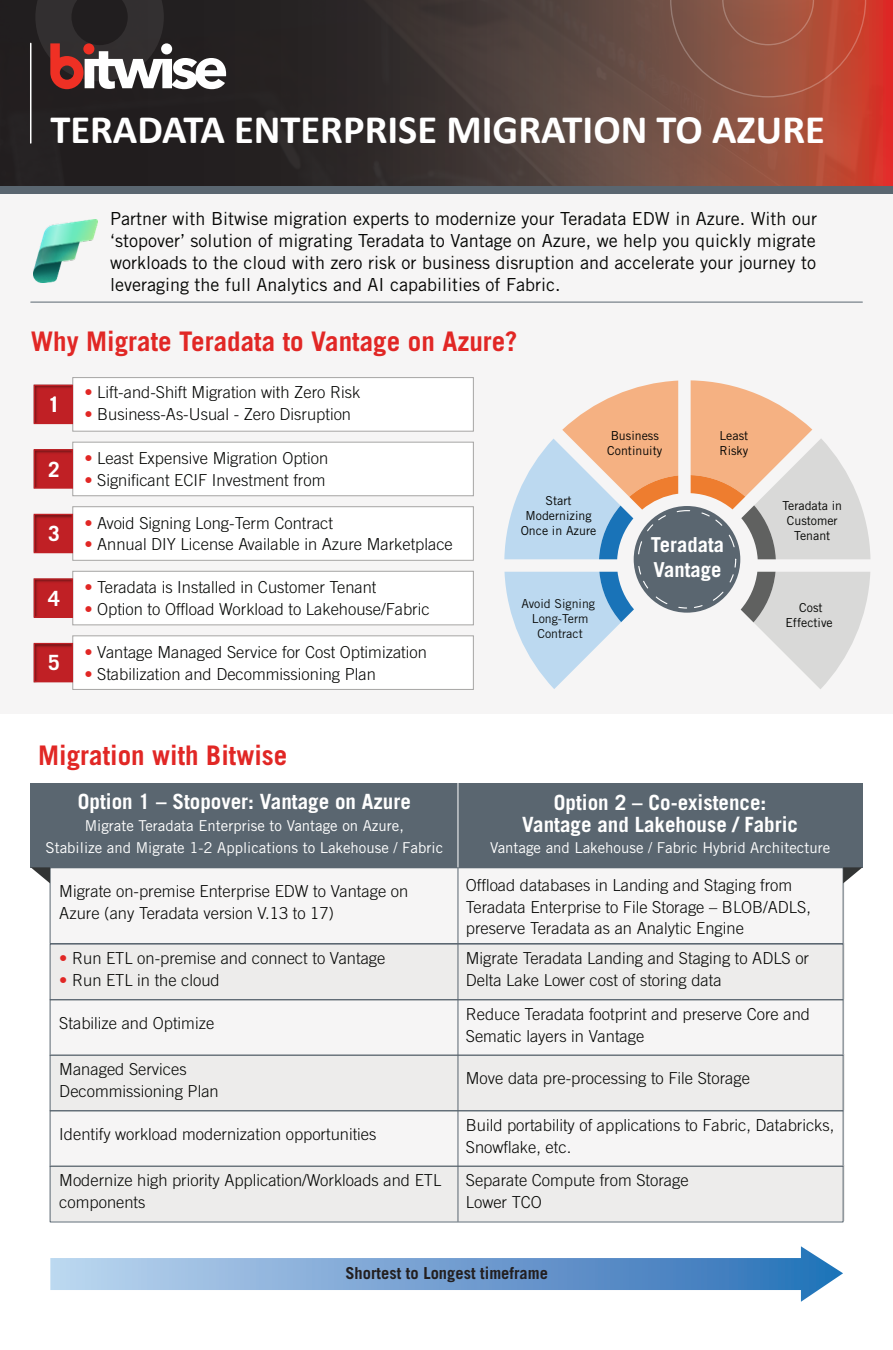
<style>
.page{position:relative;width:893px;height:1350px;background:#fff}
.page>*{position:absolute;margin:0;border:0;box-sizing:border-box;transform-origin:0 0}
.t1{font:700 40.5px "Calibri";color:#fff}
.t2{font:700 27px "Trade Gothic LT Std";color:#e12725}
.t3{font:700 21px/21.8px "Trade Gothic LT Std";color:#fff;text-align:center}
.t4{font:700 20.7px/24.8px "Trade Gothic LT Std";color:#fff}
.t5{font:18px/21.8px "Trade Gothic LT Std";color:#050604;text-align:justify}
.t6{font:300 16.5px/21.8px "Trade Gothic LT Std";color:#050604}
.t7{font:700 16.5px "Trade Gothic LT Std";color:#231f20}
.t8{font:15px/21.8px "Trade Gothic LT Std";color:#fff;text-align:center}
.t9{font:12.45px/14.9px "Trade Gothic LT Std";color:#040503;text-align:center}
.s1{color:#e12725}
</style>
<div class="page">
<div style="left:49px;top:867px;width:795px;height:76px;background:#f6f5f5"></div>
<div style="left:0;top:194px;width:893px;height:520px;background:#f6f5f5"></div>
<svg style="left:0;top:0;width:893px;height:185px;background:#4e3530"></svg>
<div style="left:0;top:186px;width:893px;height:8px;background:#5a6670"></div>
<svg style="left:504px;top:572px;width:130px;height:117px"></svg>
<svg style="left:691px;top:380px;width:179px;height:179px"></svg>
<svg style="left:741px;top:572px;width:129px;height:117px"></svg>
<svg style="left:504px;top:380px;width:174px;height:179px"></svg>
<div style="left:634px;top:506px;width:106px;height:106px;background:#5a6670;border-radius:50%"></div>
<div style="left:458px;top:783px;width:404px;height:84px;background:#5a6670"></div>
<div style="left:31px;top:783px;width:427px;height:84px;background:#5a6670"></div>
<svg style="left:31px;top:867px;width:19px;height:16px"></svg>
<svg style="left:843px;top:867px;width:19px;height:16px"></svg>
<svg style="left:670px;top:0;width:196px;height:97px;background:#9c5240"></svg>
<hr style="left:458px;top:783px;width:1px;height:84px;background:#fff">
<hr style="left:30px;top:43px;width:1px;height:100px;background:#fff">
<svg style="left:35px;top:0;width:191px;height:89px"></svg>
<img style="left:34px;top:219px;width:63px;height:64px">
<hr style="left:31px;top:302px;width:831px;height:1px;background:#5a6670">
<div style="left:72px;top:377px;width:402px;height:54px;background:#fff;border:1px solid #a6a5a4"></div>
<img style="left:36px;top:387px;width:35px;height:35px">
<div style="left:34px;top:385px;width:39px;height:39px;border:1px solid #c02025"></div>
<div style="left:72px;top:442px;width:402px;height:54px;background:#fff;border:1px solid #a6a5a4"></div>
<img style="left:36px;top:451px;width:35px;height:36px">
<div style="left:34px;top:449px;width:39px;height:40px;border:1px solid #c02025"></div>
<div style="left:72px;top:506px;width:402px;height:55px;background:#fff;border:1px solid #a6a5a4"></div>
<img style="left:36px;top:516px;width:35px;height:35px">
<div style="left:34px;top:514px;width:39px;height:39px;border:1px solid #c02025"></div>
<div style="left:72px;top:571px;width:402px;height:54px;background:#fff;border:1px solid #a6a5a4"></div>
<img style="left:36px;top:580px;width:35px;height:36px">
<div style="left:34px;top:578px;width:39px;height:40px;border:1px solid #c02025"></div>
<div style="left:72px;top:635px;width:402px;height:55px;background:#fff;border:1px solid #a6a5a4"></div>
<img style="left:36px;top:645px;width:35px;height:35px">
<div style="left:34px;top:643px;width:39px;height:39px;border:1px solid #c02025"></div>
<svg style="left:49px;top:943px;width:795px;height:279px"></svg>
<hr style="left:458px;top:867px;width:1px;height:354px;background:#5a6670">
<svg style="left:50px;top:1246px;width:793px;height:55px"></svg>
<h1 class="t1" style="left:50px;top:100px;width:776px">TERADATA ENTERPRISE MIGRATION TO AZURE</h1>
<p class="t5" style="left:110px;top:208px;width:708px">Partner with Bitwise migration experts to modernize your Teradata EDW in Azure. With our ‘stopover’ solution of migrating Teradata to Vantage on Azure, we help you quickly migrate workloads to the cloud with zero risk or business disruption and accelerate your journey to leveraging the full Analytics and AI capabilities of Fabric.</p>
<h2 class="t2" style="left:31px;top:325px;width:488px">Why Migrate Teradata to Vantage on Azure?</h2>
<p class="t3" style="left:48px;top:393px;width:13px">1</p>
<p class="t3" style="left:48px;top:458px;width:13px">2</p>
<p class="t3" style="left:48px;top:522px;width:13px">3</p>
<p class="t3" style="left:48px;top:587px;width:13px">4</p>
<p class="t3" style="left:48px;top:651px;width:13px">5</p>
<p class="t6" style="left:84px;top:381px;width:277px"><span class="s1">•</span> Lift-and-Shift Migration with Zero Risk</p>
<p class="t6" style="left:84px;top:403px;width:268px"><span class="s1">•</span> Business-As-Usual - Zero Disruption</p>
<p class="t6" style="left:84px;top:447px;width:245px"><span class="s1">•</span> Least Expensive Migration Option</p>
<p class="t6" style="left:84px;top:469px;width:243px"><span class="s1">•</span> Significant ECIF Investment from</p>
<p class="t6" style="left:84px;top:512px;width:250px"><span class="s1">•</span> Avoid Signing Long-Term Contract</p>
<p class="t6" style="left:84px;top:533px;width:370px"><span class="s1">•</span> Annual DIY License Available in Azure Marketplace</p>
<p class="t6" style="left:84px;top:576px;width:294px"><span class="s1">•</span> Teradata is Installed in Customer Tenant</p>
<p class="t6" style="left:84px;top:598px;width:347px"><span class="s1">•</span> Option to Offload Workload to Lakehouse/Fabric</p>
<p class="t6" style="left:84px;top:641px;width:344px"><span class="s1">•</span> Vantage Managed Service for Cost Optimization</p>
<p class="t6" style="left:84px;top:662px;width:293px"><span class="s1">•</span> Stabilization and Decommissioning Plan</p>
<p class="t9" style="left:607px;top:428px;width:57px;text-align:left">Business<br>Continuity</p>
<p class="t9" style="left:719px;top:428px;width:30px;text-align:left">Least<br>Risky</p>
<p class="t9" style="left:521px;top:493px;width:77px">Start<br>Modernizing<br>Once in Azure</p>
<p class="t9" style="left:521px;top:596px;width:75px">Avoid Signing<br>Long-Term<br>Contract</p>
<p class="t4" style="left:651px;top:532px;width:75px">Teradata<br>Vantage</p>
<h2 class="t2" style="left:38px;top:739px;width:251px">Migration with Bitwise</h2>
<p class="t9" style="left:782px;top:498px;width:61px">Teradata in<br>Customer<br>Tenant</p>
<p class="t9" style="left:785px;top:600px;width:49px">Cost<br>Effective</p>
<p class="t3" style="left:78px;top:790px;width:334px">Option 1 – Stopover: Vantage on Azure</p>
<p class="t8" style="left:46px;top:814px;width:399px">Migrate Teradata Enterprise to Vantage on Azure,<br>Stabilize and Migrate 1-2 Applications to Lakehouse / Fabric</p>
<p class="t6" style="left:59px;top:880px;width:350px">Migrate on-premise Enterprise EDW to Vantage on<br>Azure (any Teradata version V.13 to 17)</p>
<p class="t6" style="left:59px;top:947px;width:328px"><span class="s1">•</span> Run ETL on-premise and connect to Vantage</p>
<p class="t6" style="left:59px;top:969px;width:162px"><span class="s1">•</span> Run ETL in the cloud</p>
<p class="t6" style="left:59px;top:1012px;width:156px">Stabilize and Optimize</p>
<p class="t6" style="left:59px;top:1058px;width:161px">Managed Services<br>Decommissioning Plan</p>
<p class="t6" style="left:59px;top:1123px;width:319px">Identify workload modernization opportunities</p>
<p class="t6" style="left:59px;top:1169px;width:383px">Modernize high priority Application/Workloads and ETL components</p>
<p class="t3" style="left:522px;top:791px;width:277px">Option 2 – Co-existence:<br>Vantage and Lakehouse / Fabric</p>
<p class="t8" style="left:490px;top:837px;width:342px">Vantage and Lakehouse / Fabric Hybrid Architecture</p>
<p class="t6" style="left:466px;top:874px;width:347px">Offload databases in Landing and Staging from<br>Teradata Enterprise to File Storage – BLOB/ADLS, preserve Teradata as an Analytic Engine</p>
<p class="t6" style="left:466px;top:947px;width:345px">Migrate Teradata Landing and Staging to ADLS or<br>Delta Lake Lower cost of storing data</p>
<p class="t6" style="left:466px;top:1003px;width:346px">Reduce Teradata footprint and preserve Core and<br>Sematic layers in Vantage</p>
<p class="t6" style="left:466px;top:1067px;width:286px">Move data pre-processing to File Storage</p>
<p class="t6" style="left:466px;top:1114px;width:370px">Build portability of applications to Fabric, Databricks,<br>Snowflake, etc.</p>
<p class="t6" style="left:466px;top:1169px;width:224px">Separate Compute from Storage<br>Lower TCO</p>
<p class="t7" style="left:345px;top:1262px;width:204px">Shortest to Longest timeframe</p>
</div>
